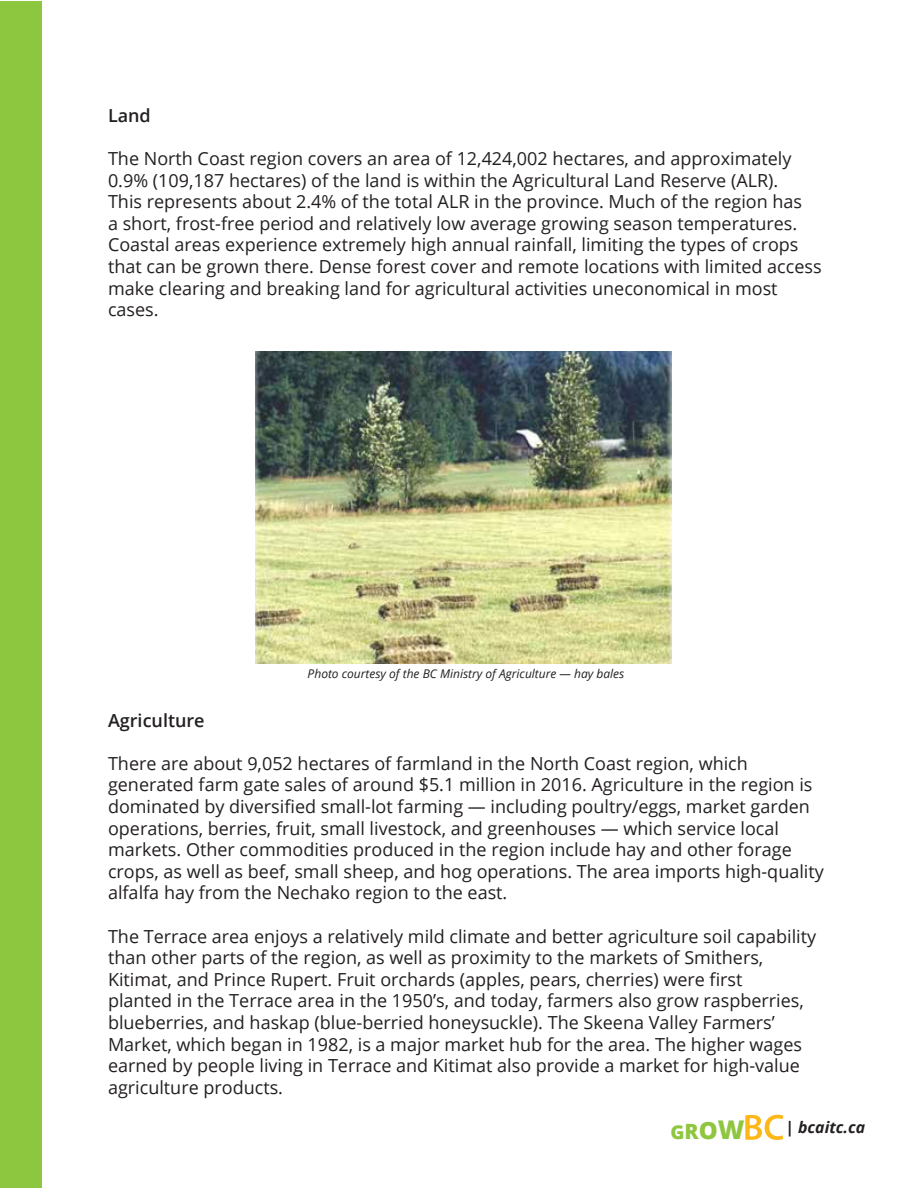
<style>
.page{position:relative;width:918px;height:1188px;background:#fff}
.page>*{position:absolute;margin:0;border:0;box-sizing:border-box;transform-origin:0 0}
.t1{font:800 19.05px "Open Sans";color:#8fc640}
.t2{font:18px/21.6px "Open Sans";color:#231f20}
.t3{font:600 18px "Open Sans";color:#231f20}
.t4{font:italic 700 15.9px "Open Sans";color:#231f20}
.t5{font:italic 12px "Open Sans";color:#231f20}
.s1{font-size:21px}
.s2{font-size:23.85px}
.s3{font-size:25.8px}
</style>
<div class="page">
<svg style="left:745px;top:1115px;width:38px;height:25px"></svg>
<div style="left:1px;top:1px;width:41px;height:1186px;background:#8dc73f"></div>
<img style="left:255px;top:351px;width:416px;height:313px">
<p class="t3" style="left:108px;top:103px;width:44px">Land</p>
<p class="t2" style="left:108px;top:147px;width:715px">The North Coast region covers an area of 12,424,002 hectares, and approximately 0.9% (109,187 hectares) of the land is within the Agricultural Land Reserve (ALR).<br>This represents about 2.4% of the total ALR in the province. Much of the region has<br>a short, frost-free period and relatively low average growing season temperatures.<br>Coastal areas experience extremely high annual rainfall, limiting the types of crops that can be grown there. Dense forest cover and remote locations with limited access make clearing and breaking land for agricultural activities uneconomical in most cases.</p>
<p class="t5" style="left:308px;top:666px;width:318px">Photo courtesy of the BC Ministry of Agriculture — hay bales</p>
<p class="t3" style="left:108px;top:708px;width:98px">Agriculture</p>
<p class="t2" style="left:108px;top:752px;width:717px">There are about 9,052 hectares of farmland in the North Coast region, which generated farm gate sales of around $5.1 million in 2016. Agriculture in the region is dominated by diversified small-lot farming — including poultry/eggs, market garden operations, berries, fruit, small livestock, and greenhouses — which service local markets. Other commodities produced in the region include hay and other forage crops, as well as beef, small sheep, and hog operations. The area imports high-quality alfalfa hay from the Nechako region to the east.</p>
<p class="t2" style="left:108px;top:925px;width:710px">The Terrace area enjoys a relatively mild climate and better agriculture soil capability than other parts of the region, as well as proximity to the markets of Smithers, Kitimat, and Prince Rupert. Fruit orchards (apples, pears, cherries) were first<br>planted in the Terrace area in the 1950’s, and today, farmers also grow raspberries, blueberries, and haskap (blue-berried honeysuckle). The Skeena Valley Farmers’ Market, which began in 1982, is a major market hub for the area. The higher wages earned by people living in Terrace and Kitimat also provide a market for high-value agriculture products.</p>
<p class="t1" style="left:670px;top:1118px;width:76px">G<span class="s1">R</span><span class="s2">O</span><span class="s3">W</span></p>
<p class="t4" style="left:785px;top:1116px;width:81px">| bcaitc.ca</p>
</div>
